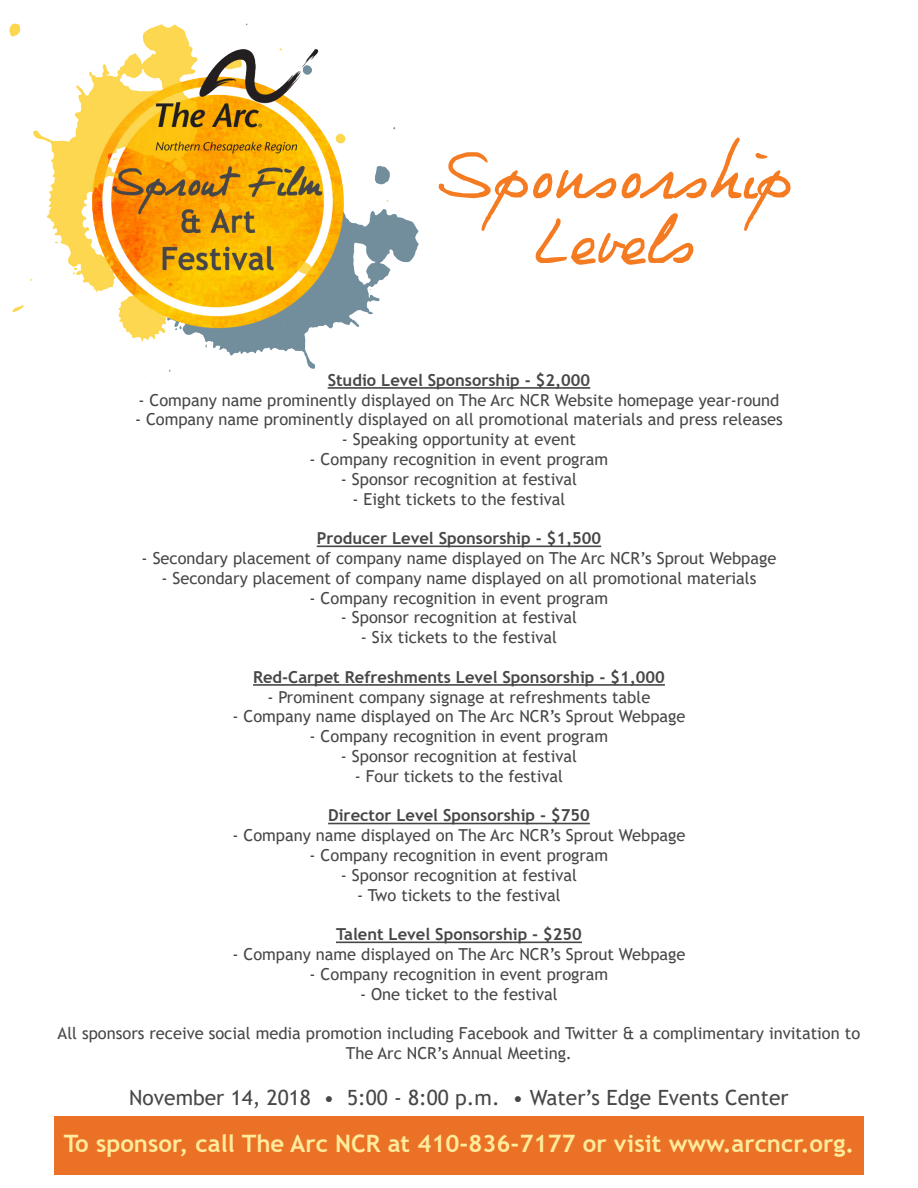
<style>
.page{position:relative;width:918px;height:1188px;background:#fff}
.page>*{position:absolute;margin:0;border:0;box-sizing:border-box;transform-origin:0 0}
.t1{font:54px "Philing";color:#f47b21}
.t2{font:700 24px "Trebuchet MS";color:#ffeb9b}
.t3{font:21px "Trebuchet MS";color:#474747}
.t4{font:16.5px/19.8px "Trebuchet MS";color:#474747;text-align:center}
.t5{font:700 16.5px "Trebuchet MS";color:#474747}
</style>
<div class="page">
<div style="left:54px;top:1117px;width:810px;height:58px;background:#ea7125"></div>
<hr style="left:328px;top:387px;width:262px;height:2px;background:#474747">
<hr style="left:317px;top:546px;width:284px;height:1px;background:#474747">
<hr style="left:253px;top:684px;width:412px;height:2px;background:#474747">
<hr style="left:328px;top:823px;width:262px;height:1px;background:#474747">
<hr style="left:336px;top:942px;width:246px;height:1px;background:#474747">
<img style="left:9px;top:23px;width:410px;height:355px">
<p class="t1" style="left:438px;top:148px;width:354px">Sponsorship</p>
<p class="t1" style="left:535px;top:213px;width:160px">Levels</p>
<p class="t5" style="left:328px;top:370px;width:264px">Studio Level Sponsorship - $2,000</p>
<p class="t4" style="left:138px;top:390px;width:643px">- Company name prominently displayed on The Arc NCR Website homepage year-round</p>
<p class="t4" style="left:135px;top:410px;width:649px">- Company name prominently displayed on all promotional materials and press releases</p>
<p class="t4" style="left:342px;top:429px;width:236px">- Speaking opportunity at event</p>
<p class="t4" style="left:310px;top:449px;width:300px">- Company recognition in event program</p>
<p class="t4" style="left:341px;top:469px;width:238px">- Sponsor recognition at festival</p>
<p class="t4" style="left:353px;top:489px;width:214px">- Eight tickets to the festival</p>
<p class="t5" style="left:317px;top:528px;width:286px">Producer Level Sponsorship - $1,500</p>
<p class="t4" style="left:142px;top:548px;width:636px">- Secondary placement of company name displayed on The Arc NCR’s Sprout Webpage</p>
<p class="t4" style="left:161px;top:568px;width:597px">- Secondary placement of company name displayed on all promotional materials</p>
<p class="t4" style="left:310px;top:588px;width:300px">- Company recognition in event program</p>
<p class="t4" style="left:341px;top:608px;width:238px">- Sponsor recognition at festival</p>
<p class="t4" style="left:361px;top:627px;width:198px">- Six tickets to the festival</p>
<p class="t5" style="left:253px;top:667px;width:413px">Red-Carpet Refreshments Level Sponsorship - $1,000</p>
<p class="t4" style="left:268px;top:687px;width:384px">- Prominent company signage at refreshments table</p>
<p class="t4" style="left:232px;top:707px;width:454px">- Company name displayed on The Arc NCR’s Sprout Webpage</p>
<p class="t4" style="left:310px;top:726px;width:300px">- Company recognition in event program</p>
<p class="t4" style="left:341px;top:746px;width:238px">- Sponsor recognition at festival</p>
<p class="t4" style="left:355px;top:766px;width:210px">- Four tickets to the festival</p>
<p class="t5" style="left:328px;top:805px;width:263px">Director Level Sponsorship - $750</p>
<p class="t4" style="left:232px;top:825px;width:454px">- Company name displayed on The Arc NCR’s Sprout Webpage</p>
<p class="t4" style="left:310px;top:845px;width:300px">- Company recognition in event program</p>
<p class="t4" style="left:341px;top:865px;width:238px">- Sponsor recognition at festival</p>
<p class="t4" style="left:357px;top:885px;width:205px">- Two tickets to the festival</p>
<p class="t5" style="left:336px;top:924px;width:247px">Talent Level Sponsorship - $250</p>
<p class="t4" style="left:232px;top:944px;width:454px">- Company name displayed on The Arc NCR’s Sprout Webpage</p>
<p class="t4" style="left:310px;top:964px;width:300px">- Company recognition in event program</p>
<p class="t4" style="left:360px;top:984px;width:199px">- One ticket to the festival</p>
<p class="t4" style="left:58px;top:1023px;width:804px">All sponsors receive social media promotion including Facebook and Twitter &amp; a complimentary invitation to<br>The Arc NCR’s Annual Meeting.</p>
<p class="t3" style="left:129px;top:1084px;width:661px">November 14, 2018 • 5:00 - 8:00 p.m. • Water’s Edge Events Center</p>
<p class="t2" style="left:64px;top:1128px;width:792px">To sponsor, call The Arc NCR at 410-836-7177 or visit www.arcncr.org.</p>
</div>
